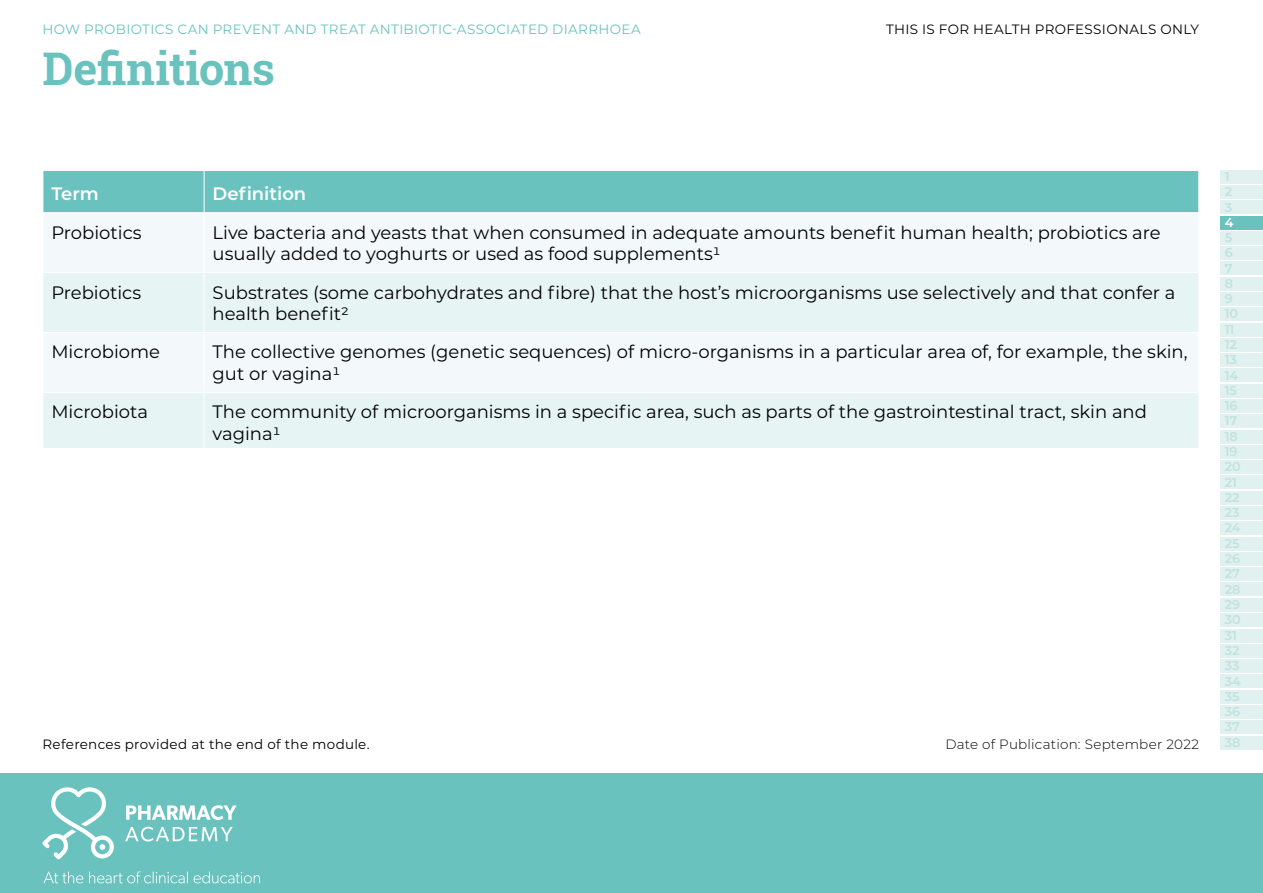
<style>
.page{position:relative;width:1263px;height:893px;background:#fff}
.page>*{position:absolute;margin:0;border:0;box-sizing:border-box;transform-origin:0 0}
.t1{font:700 45px "Roboto Slab";letter-spacing:-.01em;color:#6ac2bf}
.t2{font:18px/21.6px "Montserrat";color:#000}
.t3{font:600 18px "Montserrat";color:#fff}
.t4{font:13.5px "Montserrat";letter-spacing:.025em;color:#000}
.t5{font:13.5px "Montserrat";letter-spacing:.025em;color:#6ac2bf}
.t6{font:300 13.5px "Montserrat";letter-spacing:.02em;color:#000}
.t7{font:600 12.75px/15.3px "Montserrat";color:#c0e2e0}
.t8{font:600 12.75px/15.3px "Montserrat";letter-spacing:.15em;color:#c0e2e0}
.t9{font:600 12.75px "Montserrat";color:#fff}
</style>
<div class="page">
<div style="left:1220px;top:629px;width:43px;height:13px;background:#e1f1f0"></div>
<div style="left:1220px;top:644px;width:43px;height:13px;background:#e1f1f0"></div>
<div style="left:1220px;top:659px;width:43px;height:14px;background:#e1f1f0"></div>
<div style="left:1220px;top:675px;width:43px;height:13px;background:#e1f1f0"></div>
<div style="left:1220px;top:690px;width:43px;height:13px;background:#e1f1f0"></div>
<div style="left:1220px;top:705px;width:43px;height:14px;background:#e1f1f0"></div>
<div style="left:1220px;top:721px;width:43px;height:13px;background:#e1f1f0"></div>
<div style="left:1220px;top:736px;width:43px;height:13px;background:#e1f1f0"></div>
<div style="left:0;top:774px;width:1263px;height:119px;background:#6ac2bf"></div>
<div style="left:1220px;top:170px;width:43px;height:13px;background:#e1f1f0"></div>
<div style="left:1220px;top:185px;width:43px;height:14px;background:#e1f1f0"></div>
<div style="left:1220px;top:201px;width:43px;height:13px;background:#e1f1f0"></div>
<div style="left:1220px;top:216px;width:43px;height:13px;background:#6ac2bf"></div>
<div style="left:1220px;top:231px;width:43px;height:14px;background:#e1f1f0"></div>
<div style="left:1220px;top:246px;width:43px;height:14px;background:#e1f1f0"></div>
<div style="left:1220px;top:262px;width:43px;height:13px;background:#e1f1f0"></div>
<div style="left:1220px;top:277px;width:43px;height:13px;background:#e1f1f0"></div>
<div style="left:1220px;top:292px;width:43px;height:14px;background:#e1f1f0"></div>
<div style="left:1220px;top:308px;width:43px;height:13px;background:#e1f1f0"></div>
<div style="left:1220px;top:323px;width:43px;height:13px;background:#e1f1f0"></div>
<div style="left:1220px;top:338px;width:43px;height:14px;background:#e1f1f0"></div>
<div style="left:1220px;top:353px;width:43px;height:14px;background:#e1f1f0"></div>
<div style="left:1220px;top:369px;width:43px;height:13px;background:#e1f1f0"></div>
<div style="left:1220px;top:384px;width:43px;height:13px;background:#e1f1f0"></div>
<div style="left:1220px;top:399px;width:43px;height:14px;background:#e1f1f0"></div>
<div style="left:1220px;top:415px;width:43px;height:13px;background:#e1f1f0"></div>
<div style="left:1220px;top:430px;width:43px;height:13px;background:#e1f1f0"></div>
<div style="left:1220px;top:445px;width:43px;height:14px;background:#e1f1f0"></div>
<div style="left:1220px;top:460px;width:43px;height:14px;background:#e1f1f0"></div>
<div style="left:1220px;top:476px;width:43px;height:13px;background:#e1f1f0"></div>
<div style="left:1220px;top:491px;width:43px;height:13px;background:#e1f1f0"></div>
<div style="left:1220px;top:506px;width:43px;height:14px;background:#e1f1f0"></div>
<div style="left:1220px;top:522px;width:43px;height:13px;background:#e1f1f0"></div>
<div style="left:1220px;top:537px;width:43px;height:13px;background:#e1f1f0"></div>
<div style="left:1220px;top:552px;width:43px;height:14px;background:#e1f1f0"></div>
<div style="left:1220px;top:567px;width:43px;height:14px;background:#e1f1f0"></div>
<div style="left:1220px;top:583px;width:43px;height:13px;background:#e1f1f0"></div>
<div style="left:1220px;top:598px;width:43px;height:13px;background:#e1f1f0"></div>
<div style="left:1220px;top:613px;width:43px;height:14px;background:#e1f1f0"></div>
<div style="left:44px;top:171px;width:1154px;height:41px;background:#6ac2bf"></div>
<div style="left:44px;top:214px;width:1154px;height:58px;background:#f3f9fa"></div>
<svg style="left:44px;top:273px;width:1154px;height:175px;fill:#e7f4f4"></svg>
<hr style="left:204px;top:332px;width:995px;height:1px;background:#fff">
<hr style="left:204px;top:392px;width:995px;height:1px;background:#fff">
<hr style="left:204px;top:171px;width:1px;height:41px;background:#fff">
<hr style="left:204px;top:213px;width:1px;height:59px;background:#fff">
<hr style="left:204px;top:273px;width:1px;height:59px;background:#fff">
<hr style="left:204px;top:333px;width:1px;height:59px;background:#fff">
<hr style="left:204px;top:393px;width:1px;height:55px;background:#fff">
<hr style="left:43px;top:332px;width:161px;height:1px;background:#fff">
<hr style="left:43px;top:392px;width:161px;height:1px;background:#fff">
<svg style="left:43px;top:871px;width:217px;height:12px"></svg>
<svg style="left:43px;top:787px;width:71px;height:72px"></svg>
<svg style="left:125px;top:827px;width:108px;height:14px"></svg>
<svg style="left:126px;top:805px;width:111px;height:15px"></svg>
<p class="t5" style="left:43px;top:20px;width:600px">HOW PROBIOTICS CAN PREVENT AND TREAT ANTIBIOTIC-ASSOCIATED DIARRHOEA</p>
<h1 class="t1" style="left:43px;top:38px;width:234px">Definitions</h1>
<p class="t4" style="left:886px;top:20px;width:315px">THIS IS FOR HEALTH PROFESSIONALS ONLY</p>
<p class="t3" style="left:51px;top:181px;width:49px">Term</p>
<p class="t3" style="left:213px;top:181px;width:95px">Definition</p>
<p class="t2" style="left:51px;top:221px;width:92px">Probiotics</p>
<p class="t2" style="left:213px;top:221px;width:950px">Live bacteria and yeasts that when consumed in adequate amounts benefit human health; probiotics are usually added to yoghurts or used as food supplements1</p>
<p class="t2" style="left:51px;top:281px;width:91px">Prebiotics</p>
<p class="t2" style="left:213px;top:281px;width:964px">Substrates (some carbohydrates and fibre) that the host’s microorganisms use selectively and that confer a health benefit2</p>
<p class="t2" style="left:51px;top:341px;width:110px">Microbiome</p>
<p class="t2" style="left:213px;top:341px;width:976px">The collective genomes (genetic sequences) of micro-organisms in a particular area of, for example, the skin, gut or vagina1</p>
<p class="t2" style="left:51px;top:400px;width:98px">Microbiota</p>
<p class="t2" style="left:213px;top:400px;width:936px">The community of microorganisms in a specific area, such as parts of the gastrointestinal tract, skin and vagina1</p>
<p class="t4" style="left:43px;top:735px;width:329px">References provided at the end of the module.</p>
<p class="t6" style="left:945px;top:735px;width:255px">Date of Publication: September 2022</p>
<p class="t7" style="left:1225px;top:168px;width:9px">1<br>2<br>3</p>
<p class="t9" style="left:1225px;top:213px;width:10px">4</p>
<p class="t7" style="left:1225px;top:229px;width:18px">5<br>6<br>7<br>8<br>9<br>10<br>11<br>12<br>13<br>14<br>15<br>16<br>17<br>18<br>19<br>20<br>21<br>22<br>23<br>24<br>25<br>26<br>27<br>28<br>29<br>30</p>
<p class="t8" style="left:1225px;top:627px;width:18px">31<br>32<br>33<br>34<br>35<br>36<br>37<br>38</p>
</div>
